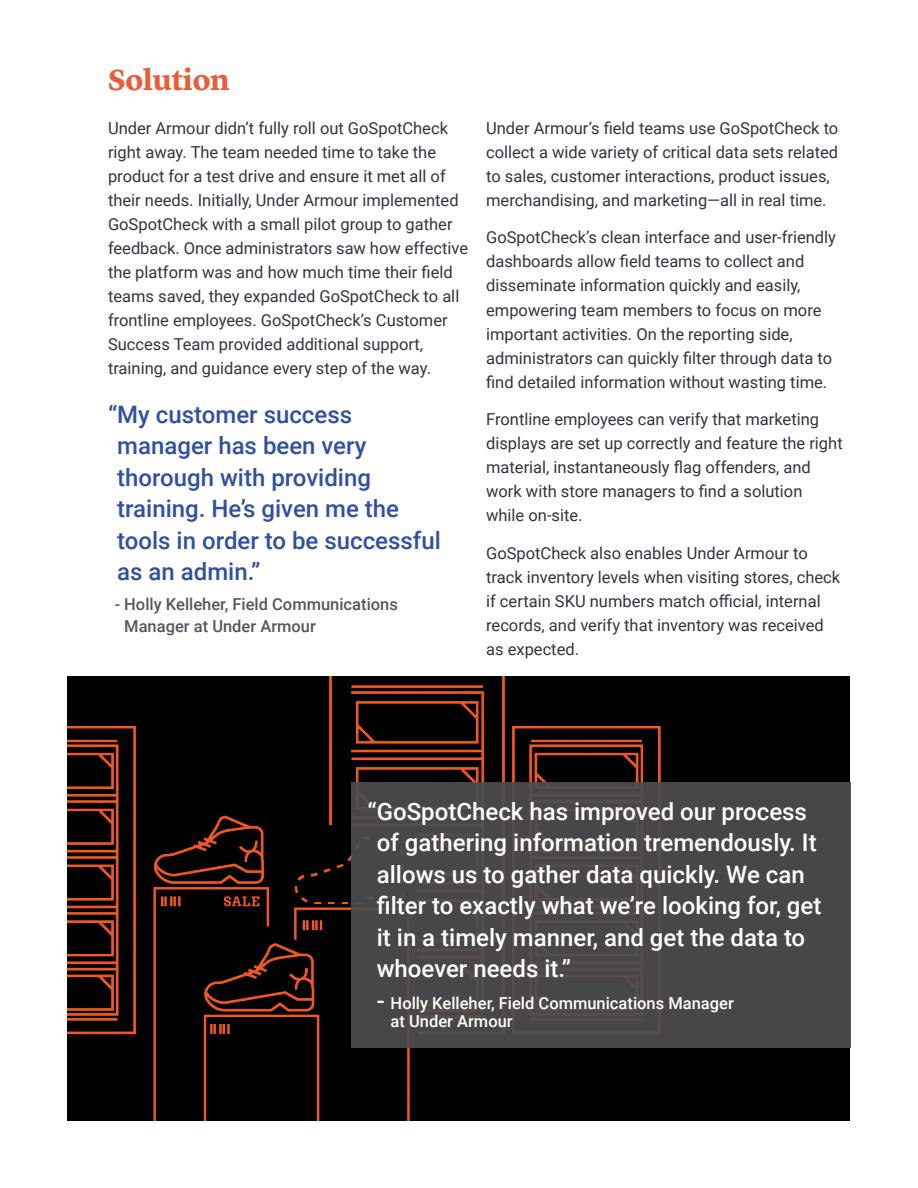
<style>
.page{position:relative;width:918px;height:1188px;background:#fff}
.page>*{position:absolute;margin:0;border:0;box-sizing:border-box;transform-origin:0 0}
.t1{font:700 30px "Lyon Text";letter-spacing:-.005em;color:#e85d3a}
.t2{font:500 24px/31.5px "Roboto";color:#fff}
.t3{font:500 24px/31.5px "Roboto";color:#3051a3}
.t4{font:16.5px/24px "Roboto";color:#313441}
.t5{font:500 16.5px/22.5px "Roboto";color:#565561}
.t6{font:500 16.5px/18px "Roboto";color:#fff}
.s1{font-size:24px}
</style>
<div class="page">
<div style="left:68px;top:676px;width:782px;height:444px;background:#000"></div>
<img style="left:68px;top:676px;width:593px;height:444px">
<div style="left:351px;top:782px;width:499px;height:266px;background:#4d4d4f"></div>
<h1 class="t1" style="left:108px;top:57px;width:123px">Solution</h1>
<p class="t4" style="left:108px;top:115px;width:362px">Under Armour didn’t fully roll out GoSpotCheck right away. The team needed time to take the product for a test drive and ensure it met all of their needs. Initially, Under Armour implemented GoSpotCheck with a small pilot group to gather feedback. Once administrators saw how effective the platform was and how much time their field teams saved, they expanded GoSpotCheck to all frontline employees. GoSpotCheck’s Customer Success Team provided additional support, training, and guidance every step of the way.</p>
<p class="t4" style="left:486px;top:115px;width:354px">Under Armour’s field teams use GoSpotCheck to collect a wide variety of critical data sets related to sales, customer interactions, product issues, merchandising, and marketing—all in real time.</p>
<p class="t4" style="left:486px;top:225px;width:351px">GoSpotCheck’s clean interface and user-friendly dashboards allow field teams to collect and disseminate information quickly and easily, empowering team members to focus on more important activities. On the reporting side, administrators can quickly filter through data to find detailed information without wasting time.</p>
<p class="t4" style="left:486px;top:407px;width:358px">Frontline employees can verify that marketing displays are set up correctly and feature the right material, instantaneously flag offenders, and work with store managers to find a solution while on-site.</p>
<p class="t4" style="left:486px;top:540px;width:356px">GoSpotCheck also enables Under Armour to track inventory levels when visiting stores, check if certain SKU numbers match official, internal records, and verify that inventory was received as expected.</p>
<h2 class="t3" style="left:117px;top:398px;width:325px;text-indent:-9px">“My customer success manager has been very thorough with providing training. He’s given me the tools in order to be successful as an admin.”</h2>
<p class="t5" style="left:124px;top:592px;width:275px;text-indent:-10px">- Holly Kelleher, Field Communications<br>Manager at Under Armour</p>
<h2 class="t2" style="left:377px;top:795px;width:446px;text-indent:-9px">“GoSpotCheck has improved our process of gathering information tremendously. It allows us to gather data quickly. We can filter to exactly what we’re looking for, get it in a timely manner, and get the data to whoever needs it.”</h2>
<p class="t6" style="left:391px;top:993px;width:345px;text-indent:-14px"><span class="s1">-</span> Holly Kelleher, Field Communications Manager at Under Armour</p>
</div>
